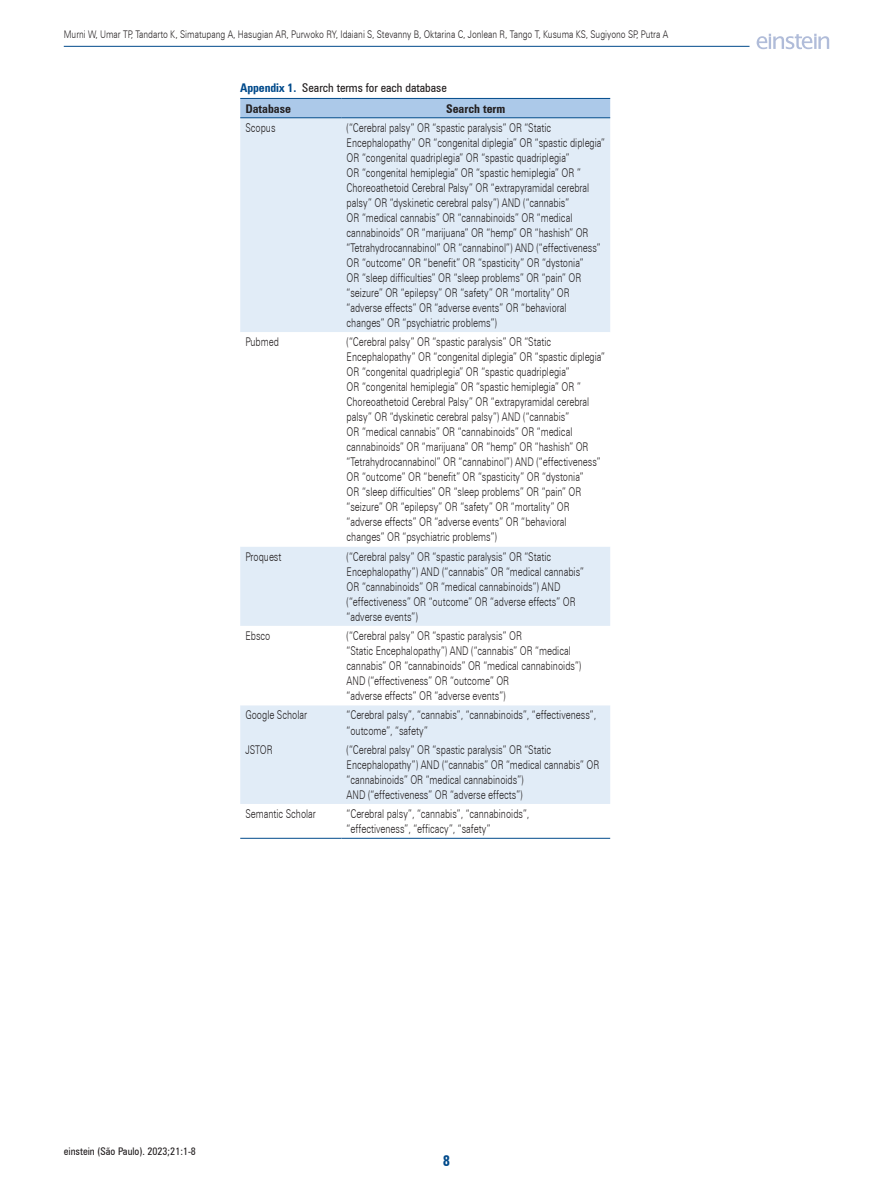
<style>
.page{position:relative;width:893px;height:1191px;background:#fff}
.page>*{position:absolute;margin:0;border:0;box-sizing:border-box;transform-origin:0 0}
.t1{font:700 condensed 15px "Zurich BT";color:#004a8b}
.t2{font:300 12px/15px "Zurich BT";color:#231f20;scale:.75 1}
.t3{font:condensed 12px/20.5px "Zurich BT";color:#231f20}
.t4{font:700 condensed 12px "Zurich BT";color:#231f20}
.t5{font:300 10.5px "Zurich BT";color:#231f20;scale:.8 1}
.t6{font:condensed 10.5px "Zurich BT";color:#231f20}
.s1{font-weight:700;color:#004a8b}
.s2{font-weight:700}
</style>
<div class="page">
<svg style="left:757px;top:34px;width:72px;height:15px"></svg>
<hr style="left:64px;top:46px;width:685px;height:1px;background:#004a8b">
<div style="left:240px;top:99px;width:370px;height:18px;background:#acc9e9"></div>
<div style="left:240px;top:118px;width:370px;height:686px;background:#e1ecf7"></div>
<svg style="left:240px;top:332px;width:370px;height:373px"></svg>
<hr style="left:240px;top:98px;width:101px;height:1px;background:#004a8b">
<hr style="left:341px;top:98px;width:269px;height:1px;background:#004a8b">
<hr style="left:240px;top:117px;width:101px;height:1px;background:#004a8b">
<hr style="left:341px;top:117px;width:269px;height:1px;background:#004a8b">
<hr style="left:240px;top:838px;width:101px;height:1px;background:#004a8b">
<hr style="left:341px;top:838px;width:269px;height:1px;background:#004a8b">
<p class="t5" style="left:64px;top:28px;width:757px">Murni W, Umar TP, Tandarto K, Simatupang A, Hasugian AR, Purwoko RY, Idaiani S, Stevanny B, Oktarina C, Jonlean R, Tango T, Kusuma KS, Sugiyono SP, Putra A</p>
<p class="t3" style="left:245px;top:77px;width:203px;text-indent:-5px"><span class="s1">Appendix 1.</span> Search terms for each database<br><span class="s2">Database</span></p>
<p class="t4" style="left:446px;top:101px;width:61px">Search term</p>
<p class="t2" style="left:245px;top:120px;width:42px">Scopus</p>
<p class="t2" style="left:347px;top:120px;width:346px">(“Cerebral palsy” OR “spastic paralysis” OR “Static Encephalopathy” OR “congenital diplegia” OR “spastic diplegia” OR “congenital quadriplegia” OR “spastic quadriplegia”<br>OR “congenital hemiplegia” OR “spastic hemiplegia” OR ” Choreoathetoid Cerebral Palsy” OR “extrapyramidal cerebral palsy” OR “dyskinetic cerebral palsy”) AND (“cannabis”<br>OR “medical cannabis” OR “cannabinoids” OR “medical cannabinoids” OR “marijuana” OR “hemp” OR “hashish” OR “Tetrahydrocannabinol” OR “cannabinol”) AND (“effectiveness” OR “outcome” OR “benefit” OR “spasticity” OR “dystonia”<br>OR “sleep difficulties” OR “sleep problems” OR “pain” OR “seizure” OR “epilepsy” OR “safety” OR “mortality” OR “adverse effects” OR “adverse events” OR “behavioral changes” OR “psychiatric problems”)</p>
<p class="t2" style="left:245px;top:334px;width:46px">Pubmed</p>
<p class="t2" style="left:347px;top:334px;width:346px">(“Cerebral palsy” OR “spastic paralysis” OR “Static Encephalopathy” OR “congenital diplegia” OR “spastic diplegia” OR “congenital quadriplegia” OR “spastic quadriplegia”<br>OR “congenital hemiplegia” OR “spastic hemiplegia” OR ” Choreoathetoid Cerebral Palsy” OR “extrapyramidal cerebral palsy” OR “dyskinetic cerebral palsy”) AND (“cannabis”<br>OR “medical cannabis” OR “cannabinoids” OR “medical cannabinoids” OR “marijuana” OR “hemp” OR “hashish” OR “Tetrahydrocannabinol” OR “cannabinol”) AND (“effectiveness” OR “outcome” OR “benefit” OR “spasticity” OR “dystonia”<br>OR “sleep difficulties” OR “sleep problems” OR “pain” OR “seizure” OR “epilepsy” OR “safety” OR “mortality” OR “adverse effects” OR “adverse events” OR “behavioral changes” OR “psychiatric problems”)</p>
<p class="t2" style="left:245px;top:549px;width:50px">Proquest</p>
<p class="t2" style="left:347px;top:549px;width:318px">(“Cerebral palsy” OR “spastic paralysis” OR “Static Encephalopathy”) AND (“cannabis” OR “medical cannabis” OR “cannabinoids” OR “medical cannabinoids”) AND (“effectiveness” OR “outcome” OR “adverse effects” OR “adverse events”)</p>
<p class="t2" style="left:245px;top:628px;width:35px">Ebsco</p>
<p class="t2" style="left:347px;top:628px;width:314px">(“Cerebral palsy” OR “spastic paralysis” OR<br>“Static Encephalopathy”) AND (“cannabis” OR “medical cannabis” OR “cannabinoids” OR “medical cannabinoids”)<br>AND (“effectiveness” OR “outcome” OR<br>“adverse effects” OR “adverse events”)</p>
<p class="t2" style="left:245px;top:707px;width:84px">Google Scholar</p>
<p class="t2" style="left:347px;top:707px;width:334px">“Cerebral palsy”, “cannabis”, “cannabinoids”, “effectiveness”, “outcome”, “safety”</p>
<p class="t2" style="left:245px;top:742px;width:38px">JSTOR</p>
<p class="t2" style="left:347px;top:742px;width:339px">(“Cerebral palsy” OR “spastic paralysis” OR “Static Encephalopathy”) AND (“cannabis” OR “medical cannabis” OR “cannabinoids” OR “medical cannabinoids”)<br>AND (“effectiveness” OR “adverse effects”)</p>
<p class="t2" style="left:245px;top:806px;width:96px">Semantic Scholar</p>
<p class="t2" style="left:347px;top:806px;width:245px">“Cerebral palsy”, “cannabis”, “cannabinoids”, “effectiveness”, “efficacy”, “safety”</p>
<p class="t6" style="left:64px;top:1144px;width:134px">einstein (São Paulo). 2023;21:1-8</p>
<p class="t1" style="left:443px;top:1151px;width:9px">8</p>
</div>
